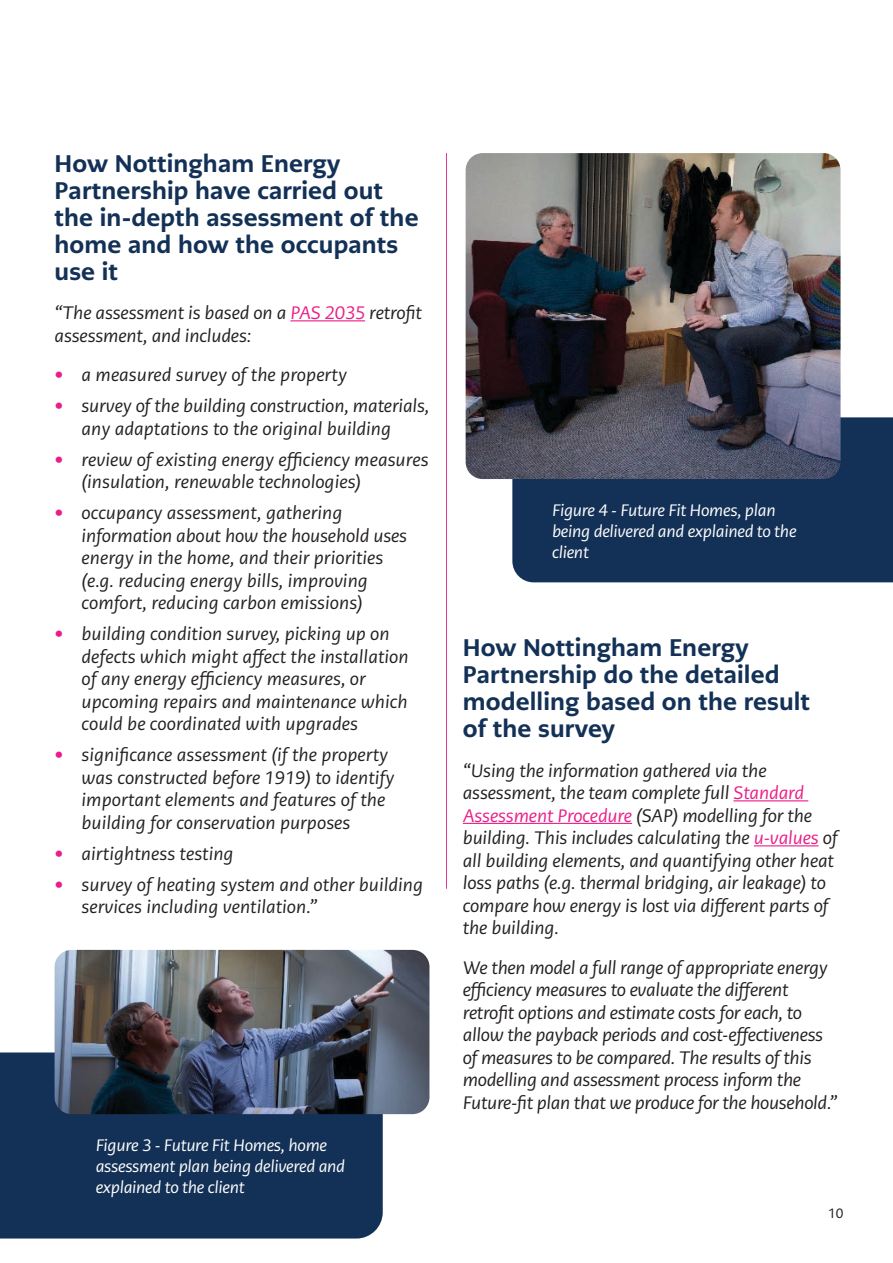
<style>
.page{position:relative;width:893px;height:1263px;background:#fff}
.page>*{position:absolute;margin:0;border:0;box-sizing:border-box;transform-origin:0 0}
.t1{font:800 24px/27px "PMN Caecilia Sans Text";letter-spacing:.005em;color:#133156}
.t2{font:italic 18px/22.5px "PMN Caecilia Sans Text";letter-spacing:-.01em;color:#231f20}
.t3{font:italic 16.5px/21px "PMN Caecilia Sans Text";letter-spacing:-.02em;color:#fff}
.t4{font:13.5px "PMN Caecilia Sans Text";color:#231f20}
.s1{color:#ea1e89}
.s2{font-weight:700;font-style:normal;color:#ea1e89}
</style>
<div class="page">
<div style="left:0;top:1052px;width:383px;height:186px;background:#133156"></div>
<div style="left:512px;top:417px;width:381px;height:165px;background:#133156"></div>
<img style="left:55px;top:950px;width:374px;height:164px">
<img style="left:466px;top:153px;width:374px;height:326px">
<hr style="left:290px;top:320px;width:75px;height:1px;background:#ea1e89">
<hr style="left:733px;top:800px;width:75px;height:1px;background:#ea1e89">
<hr style="left:463px;top:823px;width:169px;height:1px;background:#ea1e89">
<hr style="left:754px;top:845px;width:64px;height:1px;background:#ea1e89">
<hr style="left:446px;top:153px;width:1px;height:736px;background:#ea1e89">
<h1 class="t1" style="left:55px;top:149px;width:366px">How Nottingham Energy<br>Partnership have carried out the in-depth assessment of the home and how the occupants use it</h1>
<p class="t2" style="left:55px;top:302px;width:369px">“The assessment is based on a <span class="s1">PAS 2035</span> retrofit assessment, and includes:</p>
<p class="t2" style="left:55px;top:364px;width:294px"><span class="s2">•</span> a measured survey of the property</p>
<p class="t2" style="left:82px;top:395px;width:349px;text-indent:-27px"><span class="s2">•</span> survey of the building construction, materials, any adaptations to the original building</p>
<p class="t2" style="left:82px;top:448px;width:349px;text-indent:-27px"><span class="s2">•</span> review of existing energy efficiency measures (insulation, renewable technologies)</p>
<p class="t2" style="left:82px;top:502px;width:327px;text-indent:-27px"><span class="s2">•</span> occupancy assessment, gathering information about how the household uses energy in the home, and their priorities (e.g. reducing energy bills, improving comfort, reducing carbon emissions)</p>
<p class="t2" style="left:82px;top:623px;width:329px;text-indent:-27px"><span class="s2">•</span> building condition survey, picking up on defects which might affect the installation of any energy efficiency measures, or upcoming repairs and maintenance which could be coordinated with upgrades</p>
<p class="t2" style="left:82px;top:744px;width:314px;text-indent:-27px"><span class="s2">•</span> significance assessment (if the property was constructed before 1919) to identify important elements and features of the building for conservation purposes</p>
<p class="t2" style="left:55px;top:842px;width:181px"><span class="s2">•</span> airtightness testing</p>
<p class="t2" style="left:82px;top:873px;width:343px;text-indent:-27px"><span class="s2">•</span> survey of heating system and other building services including ventilation.”</p>
<p class="t3" style="left:96px;top:1135px;width:251px">Figure 3 - Future Fit Homes, home assessment plan being delivered and explained to the client</p>
<p class="t3" style="left:552px;top:500px;width:246px">Figure 4 - Future Fit Homes, plan being delivered and explained to the client</p>
<h1 class="t1" style="left:463px;top:634px;width:349px">How Nottingham Energy<br>Partnership do the detailed modelling based on the result of the survey</h1>
<p class="t2" style="left:463px;top:759px;width:376px">“Using the information gathered via the assessment, the team complete full <span class="s1">Standard Assessment Procedure</span> (SAP) modelling for the building. This includes calculating the <span class="s1">u-values</span> of all building elements, and quantifying other heat loss paths (e.g. thermal bridging, air leakage) to compare how energy is lost via different parts of the building.</p>
<p class="t2" style="left:463px;top:956px;width:376px">We then model a full range of appropriate energy efficiency measures to evaluate the different retrofit options and estimate costs for each, to allow the payback periods and cost-effectiveness of measures to be compared. The results of this modelling and assessment process inform the Future-fit plan that we produce for the household.”</p>
<p class="t4" style="left:828px;top:1205px;width:17px">10</p>
</div>
